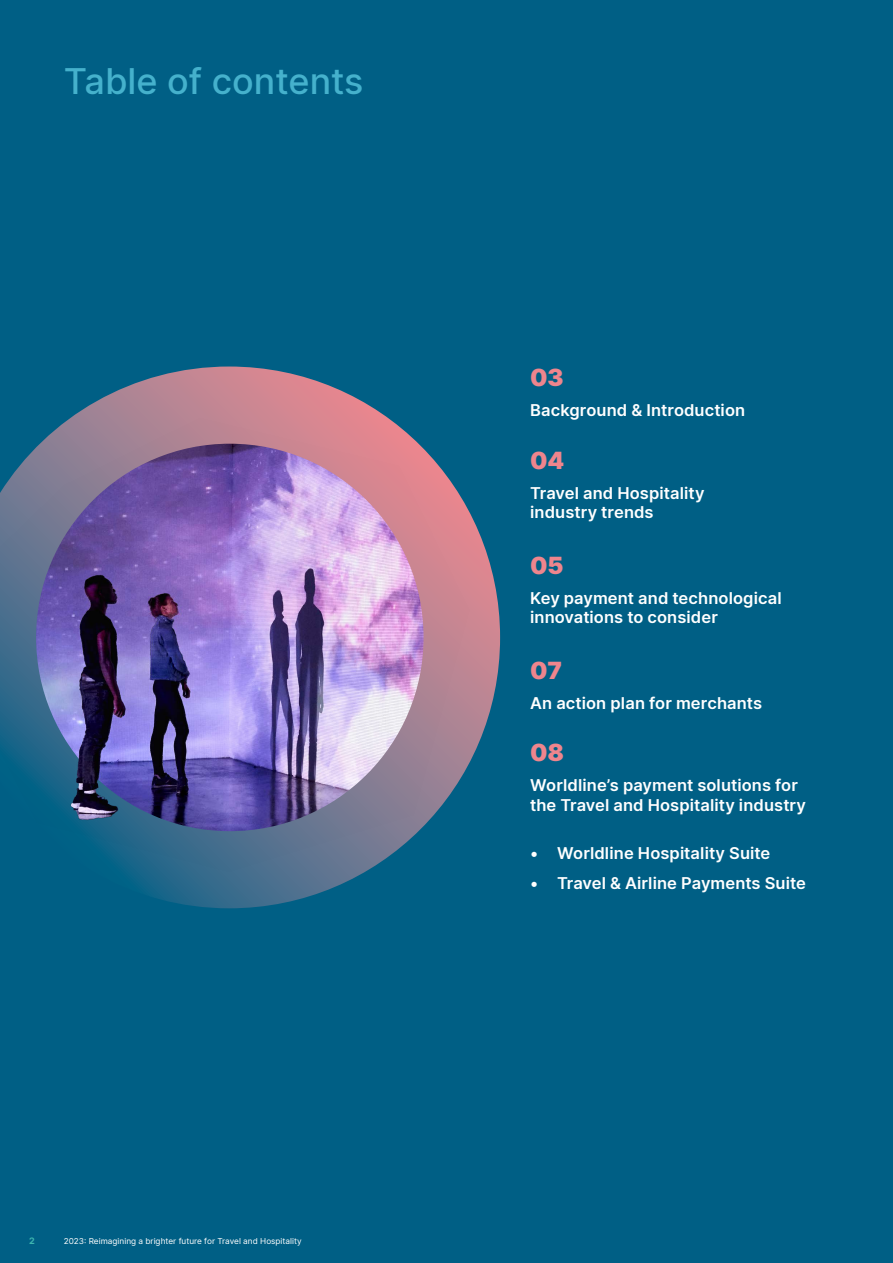
<style>
.page{position:relative;width:893px;height:1263px;background:#005f85}
.page>*{position:absolute;margin:0;border:0;box-sizing:border-box;transform-origin:0 0}
.t1{font:500 36px "Inter";color:#45b1cc}
.t2{font:900 24px "Inter";letter-spacing:-.005em;color:#ee858d}
.t3{font:600 16.5px/19.5px "Inter";letter-spacing:.005em;color:#fff}
.t4{font:700 9px "Inter";color:#3db5af}
.t5{font:8.25px "Inter";color:#fff}
</style>
<div class="page">
<svg style="left:72px;top:366px;width:428px;height:542px"></svg>
<img style="left:0;top:417px;width:471px;height:456px">
<h1 class="t1" style="left:64px;top:55px;width:301px">Table of contents</h1>
<p class="t4" style="left:29px;top:1234px;width:7px">2</p>
<p class="t5" style="left:64px;top:1234px;width:239px">2023: Reimagining a brighter future for Travel and Hospitality</p>
<h2 class="t2" style="left:530px;top:360px;width:35px">03</h2>
<p class="t3" style="left:530px;top:400px;width:217px">Background &amp; Introduction</p>
<h2 class="t2" style="left:530px;top:442px;width:36px">04</h2>
<p class="t3" style="left:530px;top:483px;width:176px">Travel and Hospitality industry trends</p>
<h2 class="t2" style="left:530px;top:547px;width:35px">05</h2>
<p class="t3" style="left:530px;top:588px;width:253px">Key payment and technological innovations to consider</p>
<h2 class="t2" style="left:530px;top:652px;width:33px">07</h2>
<p class="t3" style="left:530px;top:693px;width:234px">An action plan for merchants</p>
<h2 class="t2" style="left:530px;top:735px;width:35px">08</h2>
<p class="t3" style="left:530px;top:775px;width:277px">Worldline’s payment solutions for the Travel and Hospitality industry</p>
<p class="t3" style="left:530px;top:843px;width:242px">• Worldline Hospitality Suite</p>
<p class="t3" style="left:530px;top:873px;width:277px">• Travel &amp; Airline Payments Suite</p>
</div>
